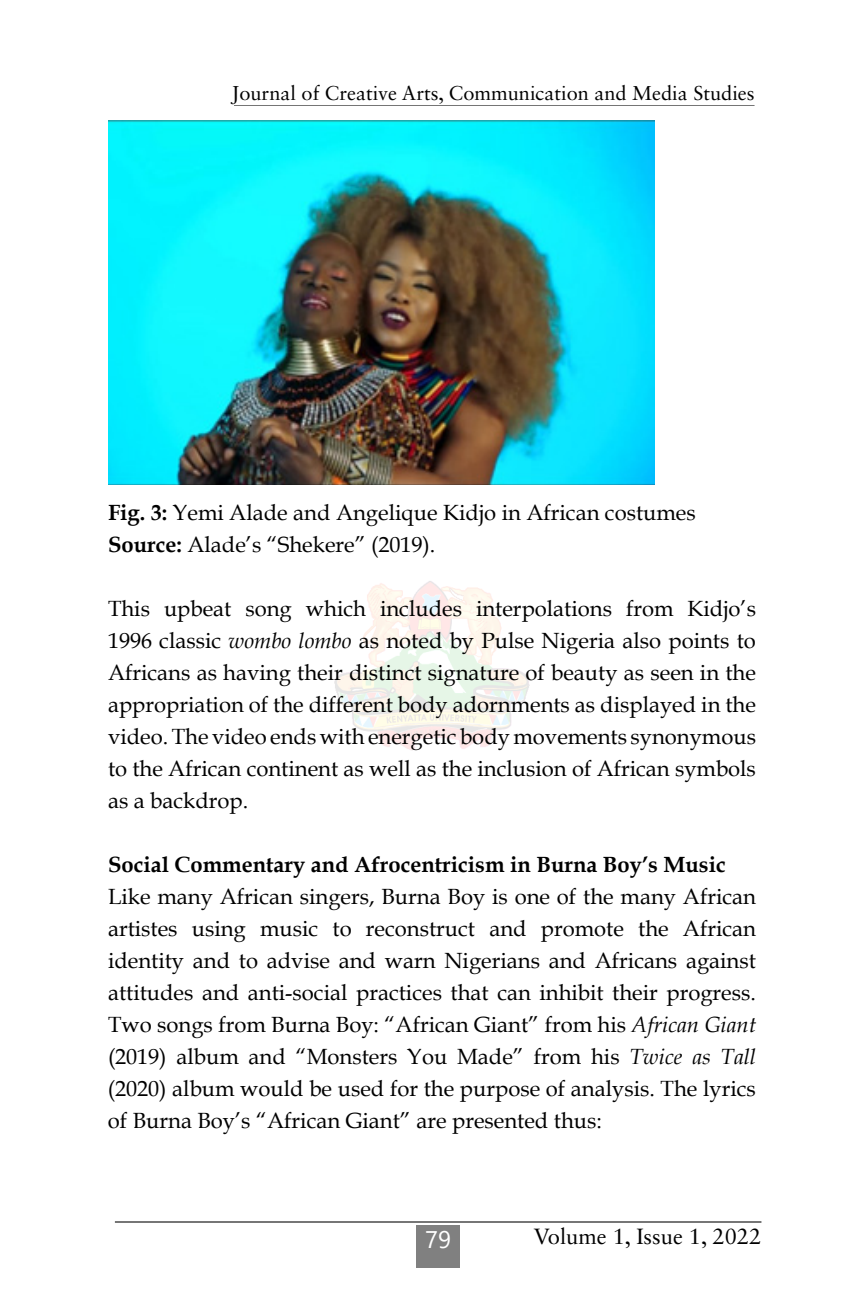
<style>
.page{position:relative;width:864px;height:1296px;background:#fff}
.page>*{position:absolute;margin:0;border:0;box-sizing:border-box;transform-origin:0 0}
.t1{font:24px "Segoe UI";color:#fff}
.t2{font:22px/32px "Book Antiqua";color:#000;text-align:justify}
.t3{font:700 22px "Book Antiqua";color:#000}
.t4{font:22px "Sabon LT Std";color:#000}
.t5{font:20px "Sabon LT Std";color:#000}
.s1{font-weight:700}
.s2{font-style:italic}
</style>
<div class="page">
<div style="left:416px;top:1225px;width:44px;height:43px;background:#808080"></div>
<hr style="left:234px;top:105px;width:521px;height:1px;background:#000">
<hr style="left:115px;top:1221px;width:646px;height:2px;background:#000">
<img style="left:334px;top:581px;width:196px;height:169px">
<img style="left:109px;top:121px;width:545px;height:364px">
<p class="t5" style="left:232px;top:81px;width:524px">Journal of Creative Arts, Communication and Media Studies</p>
<p class="t2" style="left:108px;top:496px;width:589px"><span class="s1">Fig. 3:</span> Yemi Alade and Angelique Kidjo in African costumes<br><span class="s1">Source:</span> Alade’s “Shekere” (2019).</p>
<p class="t2" style="left:108px;top:592px;width:650px">This upbeat song which includes interpolations from Kidjo’s 1996 classic <span class="s2">wombo lombo</span> as noted by Pulse Nigeria also points to Africans as having their distinct signature of beauty as seen in the appropriation of the different body adornments as displayed in the video. The video ends with energetic body movements synonymous to the African continent as well as the inclusion of African symbols as a backdrop.</p>
<p class="t3" style="left:108px;top:850px;width:619px">Social Commentary and Afrocentricism in Burna Boy’s Music</p>
<p class="t2" style="left:108px;top:880px;width:650px">Like many African singers, Burna Boy is one of the many African artistes using music to reconstruct and promote the African identity and to advise and warn Nigerians and Africans against attitudes and anti-social practices that can inhibit their progress.<br>Two songs from Burna Boy: “African Giant” from his <span class="s2">African Giant </span>(2019) album and “Monsters You Made” from his <span class="s2">Twice as Tall </span>(2020) album would be used for the purpose of analysis. The lyrics of Burna Boy’s “African Giant” are presented thus:</p>
<p class="t1" style="left:425px;top:1217px;width:27px">79</p>
<p class="t4" style="left:534px;top:1223px;width:229px">Volume 1, Issue 1, 2022</p>
</div>
